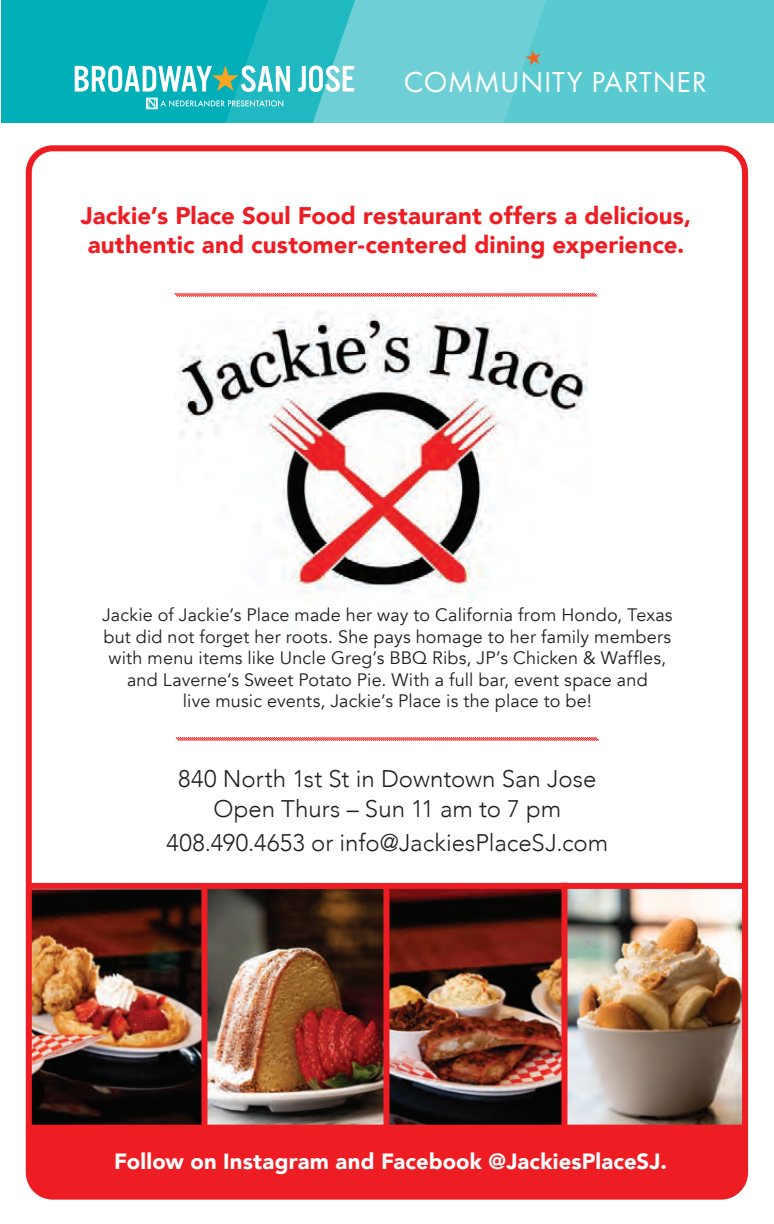
<style>
.page{position:relative;width:774px;height:1224px;background:#fff}
.page>*{position:absolute;margin:0;border:0;box-sizing:border-box;transform-origin:0 0}
.t1{font:30px "Futura PT";letter-spacing:.02em;color:#fff}
.t2{font:900 24px/28.8px "Avenir";letter-spacing:.005em;color:#ee1d23}
.t3{font:300 24px/30px "Avenir";color:#231f20;text-align:center}
.t4{font:900 22px "Avenir";letter-spacing:.01em;color:#fff}
.t5{font:18px/21.6px "Avenir";letter-spacing:.01em;color:#231f20;text-align:center}
</style>
<div class="page">
<img style="left:389px;top:889px;width:172px;height:236px">
<img style="left:33px;top:889px;width:168px;height:236px">
<img style="left:567px;top:889px;width:174px;height:236px">
<img style="left:207px;top:889px;width:176px;height:236px">
<div style="left:201px;top:886px;width:6px;height:311px;background:#ee1d23"></div>
<div style="left:383px;top:886px;width:6px;height:311px;background:#ee1d23"></div>
<div style="left:561px;top:883px;width:6px;height:314px;background:#ee1d23"></div>
<div style="left:1px;top:0;width:773px;height:122px;background:#00afb8"></div>
<svg style="left:583px;top:0;width:191px;height:371px"></svg>
<svg style="left:214px;top:0;width:369px;height:123px;background:#52c7ce"></svg>
<div style="left:146px;top:98px;width:11px;height:11px;border:1px solid #fff"></div>
<div style="left:147px;top:99px;width:10px;height:9px;border:1px solid #fff"></div>
<svg style="left:147px;top:99px;width:136px;height:8px"></svg>
<svg style="left:298px;top:66px;width:56px;height:26px"></svg>
<svg style="left:75px;top:65px;width:215px;height:27px"></svg>
<img style="left:177px;top:308px;width:411px;height:290px">
<svg style="left:175px;top:737px;width:424px;height:4px;background:#f47579"></svg>
<svg style="left:174px;top:292px;width:424px;height:6px"></svg>
<div style="left:27px;top:883px;width:720px;height:6px;background:#ee1d23"></div>
<div style="left:33px;top:1125px;width:708px;height:68px;background:#ee1d23"></div>
<div style="left:26px;top:145px;width:722px;height:1055px;border:6px solid #ee1d23;border-radius:24px"></div>
<svg style="left:524px;top:48px;width:19px;height:18px"></svg>
<h1 class="t1" style="left:404px;top:64px;width:304px">COMMUNITY PARTNER</h1>
<h2 class="t2" style="left:81px;top:201px;width:612px">Jackie’s Place Soul Food restaurant offers a delicious, authentic and customer-centered dining experience.</h2>
<p class="t5" style="left:102px;top:604px;width:572px">Jackie of Jackie’s Place made her way to California from Hondo, Texas but did not forget her roots. She pays homage to her family members with menu items like Uncle Greg’s BBQ Ribs, JP’s Chicken &amp; Waffles, and Laverne’s Sweet Potato Pie. With a full bar, event space and<br>live music events, Jackie’s Place is the place to be!</p>
<h2 class="t3" style="left:178px;top:764px;width:420px">840 North 1st St in Downtown San Jose<br>Open Thurs – Sun 11 am to 7 pm</h2>
<h2 class="t3" style="left:166px;top:828px;width:443px">408.490.4653 or info@JackiesPlaceSJ.com</h2>
<p class="t4" style="left:114px;top:1142px;width:554px">Follow on Instagram and Facebook @JackiesPlaceSJ.</p>
</div>
